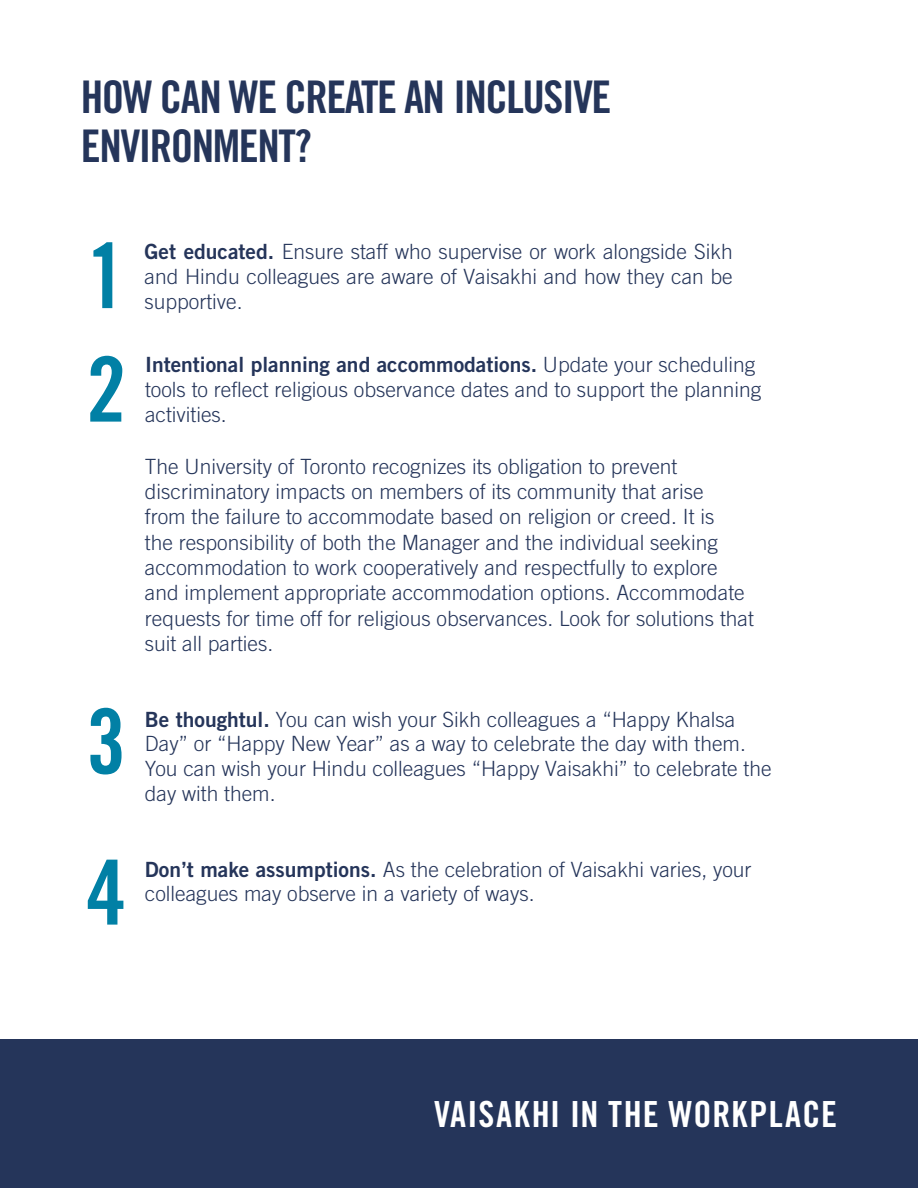
<style>
.page{position:relative;width:918px;height:1188px;background:#fff}
.page>*{position:absolute;margin:0;border:0;box-sizing:border-box;transform-origin:0 0}
.t1{font:90px "Trade Gothic LT Std Bd Cn 20";color:#0180a5}
.t2{font:45px/49.5px "Trade Gothic LT Std Bd Cn 20";letter-spacing:-.035em;color:#25355a}
.t3{font:36px "Trade Gothic LT Std Bd Cn 20";letter-spacing:.035em;color:#fff}
.t4{font:300 21px/24.9px "Trade Gothic LT Std";color:#25355a}
.s1{font-family:"Trade Gothic LT Std Bd 2";font-weight:400}
</style>
<div class="page">
<div style="left:0;top:1040px;width:918px;height:148px;background:#25355a"></div>
<p class="t2" style="left:81px;top:72px;width:532px">HOW CAN WE CREATE AN INCLUSIVE<br>ENVIRONMENT?</p>
<p class="t1" style="left:86px;top:221px;width:41px">1</p>
<p class="t4" style="left:145px;top:239px;width:590px;text-align:justify"><span class="s1">Get educated.</span> Ensure staff who supervise or work alongside Sikh and Hindu colleagues are aware of Vaisakhi and how they can be supportive.</p>
<p class="t1" style="left:86px;top:335px;width:41px">2</p>
<p class="t4" style="left:145px;top:352px;width:618px"><span class="s1">Intentional planning and accommodations.</span> Update your scheduling tools to reflect religious observance dates and to support the planning activities.</p>
<p class="t1" style="left:86px;top:687px;width:41px">3</p>
<p class="t1" style="left:86px;top:838px;width:41px">4</p>
<p class="t4" style="left:145px;top:453px;width:611px;line-height:25.3px">The University of Toronto recognizes its obligation to prevent discriminatory impacts on members of its community that arise<br>from the failure to accommodate based on religion or creed. It is<br>the responsibility of both the Manager and the individual seeking accommodation to work cooperatively and respectfully to explore and implement appropriate accommodation options. Accommodate requests for time off for religious observances. Look for solutions that suit all parties.</p>
<p class="t4" style="left:145px;top:707px;width:628px"><span class="s1">Be thoughtul.</span> You can wish your Sikh colleagues a “Happy Khalsa Day” or “Happy New Year” as a way to celebrate the day with them.<br>You can wish your Hindu colleagues “Happy Vaisakhi” to celebrate the day with them.</p>
<p class="t4" style="left:145px;top:857px;width:608px;line-height:24.3px"><span class="s1">Don’t make assumptions.</span> As the celebration of Vaisakhi varies, your colleagues may observe in a variety of ways.</p>
<p class="t3" style="left:434px;top:1092px;width:405px">VAISAKHI IN THE WORKPLACE</p>
</div>
